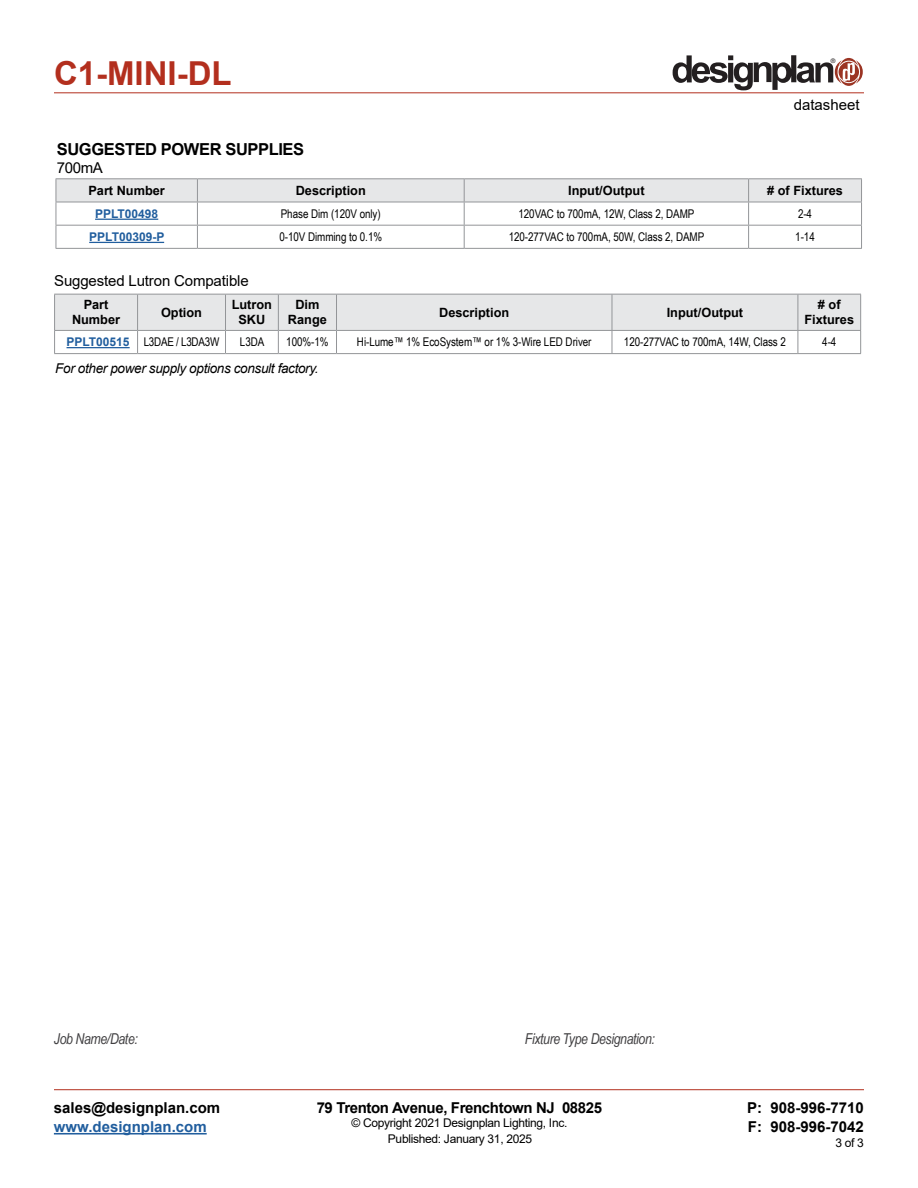
<style>
.page{position:relative;width:918px;height:1188px;background:#fff}
.page>*{position:absolute;margin:0;border:0;box-sizing:border-box;transform-origin:0 0}
.t1{font:700 33px "Arial";color:#b32f1e}
.t2{font:700 16.5px "Arial";letter-spacing:-.025em;color:#000}
.t3{font:700 15px/19.5px "Arial";color:#000}
.t4{font:15px "Arial";letter-spacing:-.01em;color:#000}
.t5{font:italic 15px "Arial Narrow";letter-spacing:-.025em;color:#414042}
.t6{font:700 15px "Arial";letter-spacing:-.025em;color:#000}
.t7{font:700 15px "Arial";color:#215e9e}
.t8{font:italic 13.5px "Arial";letter-spacing:-.025em;color:#000}
.t9{font:700 12.75px/15px "Arial";color:#000;text-align:center}
.t10{font:12px "Arial Narrow";letter-spacing:-.005em;color:#000}
.t11{font:12px "Arial";letter-spacing:-.025em;color:#000}
.t12{font:700 12px "Arial";color:#215e9e}
.t13{font:6.3px "Helvetica";color:#231f20}
.s1{font-family:"Arial";font-weight:700;color:#215e9e}
</style>
<div class="page">
<hr style="left:54px;top:93px;width:810px;height:1px;background:#b32f1e">
<hr style="left:54px;top:1089px;width:810px;height:1px;background:#b32f1e">
<hr style="left:54px;top:1133px;width:153px;height:2px;background:#215e9e">
<svg style="left:673px;top:55px;width:190px;height:35px"></svg>
<hr style="left:54px;top:353px;width:84px;height:1px;background:#939598">
<hr style="left:138px;top:353px;width:88px;height:1px;background:#939598">
<hr style="left:226px;top:353px;width:52px;height:1px;background:#939598">
<hr style="left:278px;top:353px;width:59px;height:1px;background:#939598">
<hr style="left:337px;top:353px;width:275px;height:1px;background:#939598">
<hr style="left:612px;top:353px;width:186px;height:1px;background:#939598">
<hr style="left:798px;top:353px;width:63px;height:1px;background:#939598">
<svg style="left:54px;top:295px;width:807px;height:58px"></svg>
<hr style="left:54px;top:294px;width:84px;height:1px;background:#939598">
<hr style="left:54px;top:295px;width:1px;height:35px;background:#939598">
<hr style="left:138px;top:294px;width:88px;height:1px;background:#939598">
<hr style="left:226px;top:294px;width:52px;height:1px;background:#939598">
<hr style="left:278px;top:294px;width:59px;height:1px;background:#939598">
<hr style="left:337px;top:294px;width:275px;height:1px;background:#939598">
<hr style="left:612px;top:294px;width:186px;height:1px;background:#939598">
<hr style="left:798px;top:294px;width:63px;height:1px;background:#939598">
<hr style="left:860px;top:295px;width:1px;height:35px;background:#939598">
<hr style="left:67px;top:347px;width:63px;height:1px;background:#215e9e">
<hr style="left:56px;top:248px;width:141px;height:1px;background:#939598">
<hr style="left:197px;top:248px;width:267px;height:1px;background:#939598">
<hr style="left:464px;top:248px;width:285px;height:1px;background:#939598">
<hr style="left:749px;top:248px;width:113px;height:1px;background:#939598">
<hr style="left:56px;top:178px;width:141px;height:1px;background:#939598">
<hr style="left:197px;top:178px;width:267px;height:1px;background:#939598">
<hr style="left:464px;top:178px;width:285px;height:1px;background:#939598">
<hr style="left:749px;top:178px;width:113px;height:1px;background:#939598">
<svg style="left:56px;top:179px;width:806px;height:69px"></svg>
<hr style="left:95px;top:219px;width:63px;height:1px;background:#215e9e">
<hr style="left:89px;top:242px;width:75px;height:1px;background:#215e9e">
<h1 class="t1" style="left:54px;top:50px;width:179px">C1-MINI-DL</h1>
<p class="t13" style="left:831px;top:57px;width:6px">®</p>
<h2 class="t2" style="left:57px;top:137px;width:249px">SUGGESTED POWER SUPPLIES</h2>
<p class="t4" style="left:57px;top:157px;width:48px">700mA</p>
<p class="t4" style="left:794px;top:95px;width:67px">datasheet</p>
<p class="t9" style="left:88px;top:183px;width:78px">Part Number</p>
<p class="t9" style="left:296px;top:183px;width:72px">Description</p>
<p class="t9" style="left:568px;top:183px;width:78px">Input/Output</p>
<p class="t9" style="left:767px;top:183px;width:77px"># of Fixtures</p>
<p class="t12" style="left:95px;top:205px;width:65px">PPLT00498</p>
<p class="t10" style="left:281px;top:205px;width:101px">Phase Dim (120V only)</p>
<p class="t10" style="left:518px;top:205px;width:178px">120VAC to 700mA, 12W, Class 2, DAMP</p>
<p class="t10" style="left:798px;top:205px;width:16px">2-4</p>
<p class="t12" style="left:89px;top:228px;width:77px">PPLT00309-P</p>
<p class="t10" style="left:279px;top:228px;width:104px">0-10V Dimming to 0.1%</p>
<p class="t10" style="left:509px;top:228px;width:197px">120-277VAC to 700mA, 50W, Class 2, DAMP</p>
<p class="t10" style="left:795px;top:228px;width:21px">1-14</p>
<p class="t4" style="left:54px;top:271px;width:196px">Suggested Lutron Compatible</p>
<p class="t9" style="left:72px;top:298px;width:50px">Part<br>Number</p>
<p class="t9" style="left:161px;top:305px;width:43px">Option</p>
<p class="t9" style="left:232px;top:298px;width:42px">Lutron<br>SKU</p>
<p class="t9" style="left:288px;top:298px;width:40px">Dim<br>Range</p>
<p class="t9" style="left:439px;top:305px;width:72px">Description</p>
<p class="t9" style="left:667px;top:305px;width:78px">Input/Output</p>
<p class="t9" style="left:805px;top:298px;width:51px"># of<br>Fixtures</p>
<p class="t10" style="left:67px;top:333px;width:154px"><span class="s1">PPLT00515</span> L3DAE / L3DA3W</p>
<p class="t10" style="left:240px;top:333px;width:26px">L3DA</p>
<p class="t10" style="left:286px;top:333px;width:44px">100%-1%</p>
<p class="t10" style="left:357px;top:333px;width:236px">Hi-Lume™ 1% EcoSystem™ or 1% 3-Wire LED Driver</p>
<p class="t10" style="left:624px;top:333px;width:163px">120-277VAC to 700mA, 14W, Class 2</p>
<p class="t10" style="left:822px;top:333px;width:16px">4-4</p>
<p class="t8" style="left:55px;top:360px;width:265px">For other power supply options consult factory.</p>
<p class="t5" style="left:54px;top:1028px;width:85px">Job Name/Date:</p>
<p class="t5" style="left:525px;top:1029px;width:132px">Fixture Type Designation:</p>
<p class="t3" style="left:54px;top:1098px;width:168px">sales@designplan.com</p>
<p class="t7" style="left:54px;top:1116px;width:154px">www.designplan.com</p>
<p class="t6" style="left:317px;top:1097px;width:287px">79 Trenton Avenue, Frenchtown NJ 08825</p>
<p class="t11" style="left:351px;top:1115px;width:217px">© Copyright 2021 Designplan Lighting, Inc.</p>
<p class="t3" style="left:747px;top:1098px;width:118px">P: 908-996-7710<br>F: 908-996-7042</p>
<p class="t11" style="left:388px;top:1130px;width:146px">Published: January 31, 2025</p>
<p class="t11" style="left:835px;top:1135px;width:30px">3 of 3</p>
</div>
